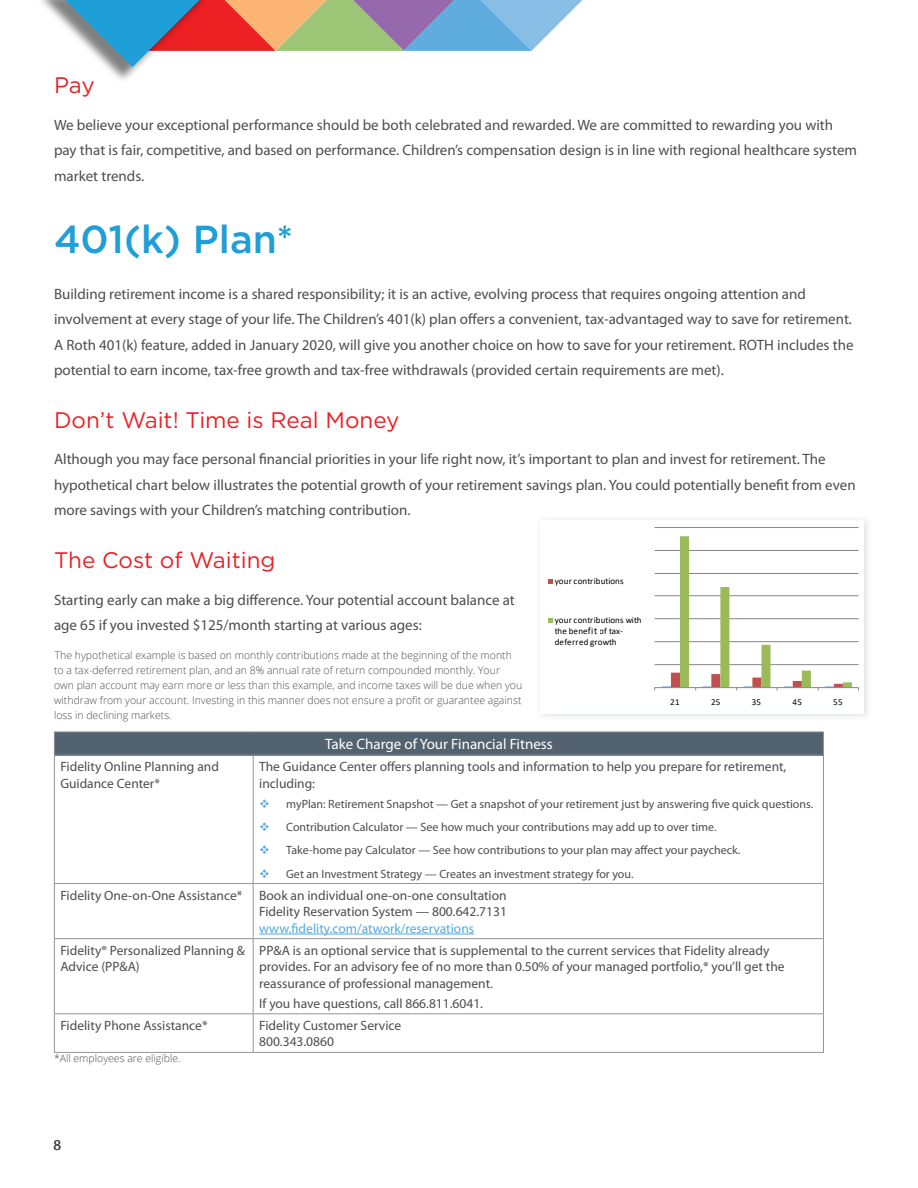
<style>
.page{position:relative;width:918px;height:1188px;background:#fff}
.page>*{position:absolute;margin:0;border:0;box-sizing:border-box;transform-origin:0 0}
.t1{font:500 39px "Gotham";color:#1f9ed8}
.t2{font:22.5px "Gotham";color:#ed2024}
.t3{font:15px/25.5px "Myriad Pro";color:#4d4d4f}
.t4{font:15px "Myriad Pro";color:#fff}
.t5{font:13.5px/16.5px "Myriad Pro";color:#4d4d4f}
.t6{font:13.5px "Myriad Pro";color:#53a9dd}
.t7{font:12px/23.2px "Myriad Pro";color:#4d4d4f}
.t8{font:300 10.5px/15px "Open Sans";color:#4d4d4f}
.t9{font:9.75px "Calibri";color:#000}
.t10{font:9px/11.1px "Calibri";letter-spacing:.015em;color:#000}
</style>
<div class="page">
<div style="left:36px;top:0;width:175px;height:84px;background:#000;opacity:.5"></div>
<svg style="left:52px;top:0;width:531px;height:67px"></svg>
<div style="left:54px;top:732px;width:770px;height:23px;background:#53626f"></div>
<hr style="left:54px;top:732px;width:199px;height:1px;background:#939598">
<svg style="left:54px;top:732px;width:1px;height:23px"></svg>
<hr style="left:253px;top:732px;width:571px;height:1px;background:#939598">
<svg style="left:823px;top:732px;width:1px;height:23px"></svg>
<hr style="left:54px;top:755px;width:199px;height:1px;background:#939598">
<hr style="left:54px;top:756px;width:1px;height:127px;background:#939598">
<hr style="left:253px;top:755px;width:571px;height:1px;background:#939598">
<hr style="left:253px;top:756px;width:1px;height:127px;background:#939598">
<hr style="left:823px;top:756px;width:1px;height:127px;background:#939598">
<hr style="left:54px;top:883px;width:199px;height:1px;background:#939598">
<hr style="left:54px;top:884px;width:1px;height:54px;background:#939598">
<hr style="left:253px;top:883px;width:571px;height:1px;background:#939598">
<hr style="left:253px;top:884px;width:1px;height:54px;background:#939598">
<hr style="left:823px;top:884px;width:1px;height:54px;background:#939598">
<hr style="left:54px;top:938px;width:199px;height:1px;background:#939598">
<hr style="left:54px;top:939px;width:1px;height:74px;background:#939598">
<hr style="left:253px;top:938px;width:571px;height:1px;background:#939598">
<hr style="left:253px;top:939px;width:1px;height:74px;background:#939598">
<hr style="left:823px;top:939px;width:1px;height:74px;background:#939598">
<hr style="left:54px;top:1013px;width:199px;height:1px;background:#939598">
<hr style="left:54px;top:1014px;width:1px;height:38px;background:#939598">
<hr style="left:253px;top:1013px;width:571px;height:1px;background:#939598">
<hr style="left:253px;top:1014px;width:1px;height:38px;background:#939598">
<hr style="left:823px;top:1014px;width:1px;height:38px;background:#939598">
<hr style="left:54px;top:1052px;width:199px;height:1px;background:#939598">
<hr style="left:253px;top:1052px;width:571px;height:1px;background:#939598">
<hr style="left:259px;top:934px;width:215px;height:1px;background:#53a9dd">
<div style="left:535px;top:514px;width:338px;height:208px;background:#53626f;opacity:.2"></div>
<svg style="left:540px;top:520px;width:324px;height:193px"></svg>
<div style="left:588px;top:627px;width:11px;height:12px;background:#fff"></div>
<h2 class="t2" style="left:54px;top:71px;width:42px">Pay</h2>
<p class="t3" style="left:54px;top:112px;width:805px">We believe your exceptional performance should be both celebrated and rewarded. We are committed to rewarding you with pay that is fair, competitive, and based on performance. Children’s compensation design is in line with regional healthcare system market trends.</p>
<h1 class="t1" style="left:54px;top:214px;width:241px">401(k) Plan*</h1>
<p class="t3" style="left:54px;top:281px;width:801px">Building retirement income is a shared responsibility; it is an active, evolving process that requires ongoing attention and involvement at every stage of your life. The Children’s 401(k) plan offers a convenient, tax-advantaged way to save for retirement.<br>A Roth 401(k) feature, added in January 2020, will give you another choice on how to save for your retirement. ROTH includes the potential to earn income, tax-free growth and tax-free withdrawals (provided certain requirements are met).</p>
<h2 class="t2" style="left:54px;top:405px;width:347px">Don’t Wait! Time is Real Money</h2>
<p class="t3" style="left:54px;top:446px;width:803px">Although you may face personal financial priorities in your life right now, it’s important to plan and invest for retirement. The hypothetical chart below illustrates the potential growth of your retirement savings plan. You could potentially benefit from even more savings with your Children’s matching contribution.</p>
<h2 class="t2" style="left:54px;top:546px;width:223px">The Cost of Waiting</h2>
<p class="t3" style="left:54px;top:587px;width:462px">Starting early can make a big difference. Your potential account balance at age 65 if you invested $125/month starting at various ages:</p>
<p class="t8" style="left:54px;top:647px;width:470px">The hypothetical example is based on monthly contributions made at the beginning of the month to a tax-deferred retirement plan, and an 8% annual rate of return compounded monthly. Your own plan account may earn more or less than this example, and income taxes will be due when you withdraw from your account. Investing in this manner does not ensure a profit or guarantee against loss in declining markets.</p>
<p class="t4" style="left:325px;top:735px;width:229px">Take Charge of Your Financial Fitness</p>
<p class="t5" style="left:60px;top:758px;width:160px">Fidelity Online Planning and<br>Guidance Center*</p>
<p class="t5" style="left:259px;top:758px;width:529px">The Guidance Center offers planning tools and information to help you prepare for retirement, including:</p>
<p class="t7" style="left:286px;top:792px;width:529px">myPlan: Retirement Snapshot — Get a snapshot of your retirement just by answering five quick questions.<br>Contribution Calculator — See how much your contributions may add up to over time.<br>Take-home pay Calculator — See how contributions to your plan may affect your paycheck.<br>Get an Investment Strategy — Creates an investment strategy for you.</p>
<p class="t5" style="left:60px;top:887px;width:448px;text-align:right">Fidelity One-on-One Assistance* Book an individual one-on-one consultation<br>Fidelity Reservation System — 800.642.7131</p>
<p class="t6" style="left:259px;top:920px;width:217px">www.fidelity.com/atwork/reservations</p>
<p class="t5" style="left:60px;top:942px;width:186px">Fidelity® Personalized Planning &amp;<br>Advice (PP&amp;A)</p>
<p class="t5" style="left:259px;top:942px;width:527px">PP&amp;A is an optional service that is supplemental to the current services that Fidelity already provides. For an advisory fee of no more than 0.50% of your managed portfolio,* you’ll get the reassurance of professional management.</p>
<p class="t5" style="left:259px;top:995px;width:225px">If you have questions, call 866.811.6041.</p>
<p class="t5" style="left:60px;top:1017px;width:149px">Fidelity Phone Assistance*</p>
<p class="t5" style="left:259px;top:1017px;width:144px">Fidelity Customer Service<br>800.343.0860</p>
<p class="t8" style="left:54px;top:1050px;width:128px">*All employees are eligible.</p>
<p class="t10" style="left:555px;top:575px;width:70px">your contributions</p>
<p class="t10" style="left:555px;top:614px;width:88px">your contributions with the benegit of tax&shy;deferred growth</p>
<p class="t9" style="left:588px;top:624px;width:11px">fit</p>
<p class="t10" style="left:670px;top:696px;width:11px">21</p>
<p class="t10" style="left:711px;top:696px;width:11px">25</p>
<p class="t10" style="left:752px;top:696px;width:11px">35</p>
<p class="t10" style="left:792px;top:696px;width:11px">45</p>
<p class="t10" style="left:833px;top:696px;width:11px">55</p>
<p class="t3" style="left:53px;top:1132px;width:9px">8</p>
</div>
